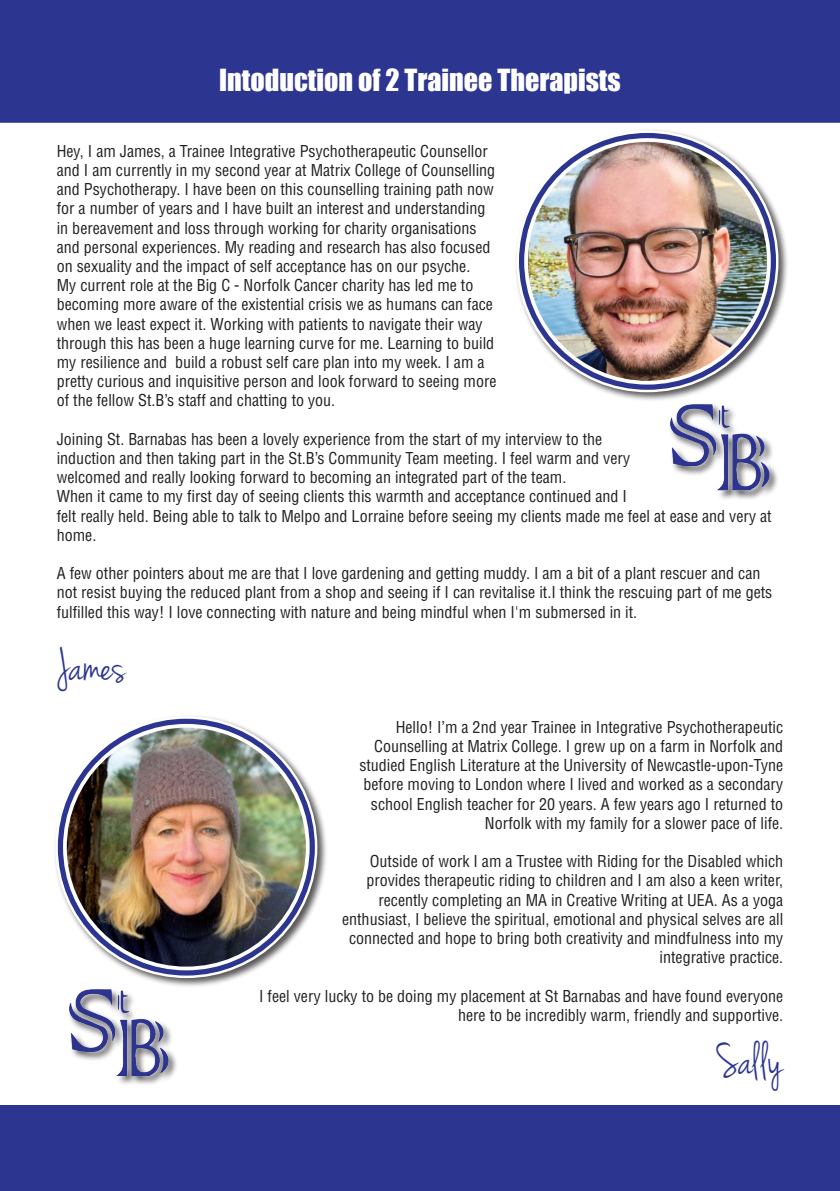
<style>
.page{position:relative;width:840px;height:1191px;background:#fff}
.page>*{position:absolute;margin:0;border:0;box-sizing:border-box;transform-origin:0 0}
.t1{font:48px "Jenna Sue";color:#2c3590}
.t2{font:28px "Impact";color:#fff}
.t3{font:condensed 16px/19.2px "Helvetica LT Std";color:#231f20}
</style>
<div class="page">
<div style="left:0;top:0;width:839px;height:123px;background:#2c3590"></div>
<div style="left:0;top:1105px;width:839px;height:86px;background:#2c3590"></div>
<div style="left:514px;top:128px;width:274px;height:274px;background:#231f20;opacity:.75"></div>
<svg style="left:517px;top:132px;width:259px;height:259px;fill:#2c3590"></svg>
<img style="left:528px;top:140px;width:240px;height:243px">
<div style="left:53px;top:714px;width:274px;height:274px;background:#231f20;opacity:.75"></div>
<svg style="left:57px;top:717px;width:259px;height:259px;fill:#333c93"></svg>
<img style="left:65px;top:726px;width:242px;height:242px;border-radius:121px">
<div style="left:668px;top:403px;width:111px;height:97px;background:#231f20;opacity:.75"></div>
<img style="left:668px;top:404px;width:111px;height:86px">
<div style="left:67px;top:988px;width:111px;height:97px;background:#231f20;opacity:.75"></div>
<img style="left:67px;top:990px;width:111px;height:85px">
<p class="t2" style="left:219px;top:58px;width:403px">Intoduction of 2 Trainee Therapists</p>
<p class="t3" style="left:57px;top:141px;width:441px">Hey, I am James, a Trainee Integrative Psychotherapeutic Counsellor and I am currently in my second year at Matrix College of Counselling and Psychotherapy. I have been on this counselling training path now for a number of years and I have built an interest and understanding in bereavement and loss through working for charity organisations and personal experiences. My reading and research has also focused on sexuality and the impact of self acceptance has on our psyche.<br>My current role at the Big C - Norfolk Cancer charity has led me to becoming more aware of the existential crisis we as humans can face when we least expect it. Working with patients to navigate their way through this has been a huge learning curve for me. Learning to build my resilience and build a robust self care plan into my week. I am a pretty curious and inquisitive person and look forward to seeing more of the fellow St.B’s staff and chatting to you.</p>
<p class="t3" style="left:57px;top:429px;width:574px">Joining St. Barnabas has been a lovely experience from the start of my interview to the induction and then taking part in the St.B’s Community Team meeting. I feel warm and very welcomed and really looking forward to becoming an integrated part of the team.</p>
<p class="t3" style="left:57px;top:487px;width:716px">When it came to my first day of seeing clients this warmth and acceptance continued and I<br>felt really held. Being able to talk to Melpo and Lorraine before seeing my clients made me feel at ease and very at home.</p>
<p class="t3" style="left:57px;top:564px;width:716px">A few other pointers about me are that I love gardening and getting muddy. I am a bit of a plant rescuer and can not resist buying the reduced plant from a shop and seeing if I can revitalise it.I think the rescuing part of me gets fulfilled this way! I love connecting with nature and being mindful when I'm submersed in it.</p>
<p class="t1" style="left:57px;top:639px;width:70px">James</p>
<p class="t3" style="left:359px;top:717px;width:425px;text-align:right">Hello! I’m a 2nd year Trainee in Integrative Psychotherapeutic Counselling at Matrix College. I grew up on a farm in Norfolk and studied English Literature at the University of Newcastle-upon-Tyne before moving to London where I lived and worked as a secondary school English teacher for 20 years. A few years ago I returned to Norfolk with my family for a slower pace of life.</p>
<p class="t3" style="left:342px;top:851px;width:442px;text-align:right">Outside of work I am a Trustee with Riding for the Disabled which provides therapeutic riding to children and I am also a keen writer, recently completing an MA in Creative Writing at UEA. As a yoga enthusiast, I believe the spiritual, emotional and physical selves are all connected and hope to bring both creativity and mindfulness into my integrative practice.</p>
<p class="t3" style="left:259px;top:986px;width:525px">I feel very lucky to be doing my placement at St Barnabas and have found everyone</p>
<p class="t3" style="left:458px;top:1005px;width:326px">here to be incredibly warm, friendly and supportive.</p>
<p class="t1" style="left:716px;top:1032px;width:68px">Sally</p>
</div>
